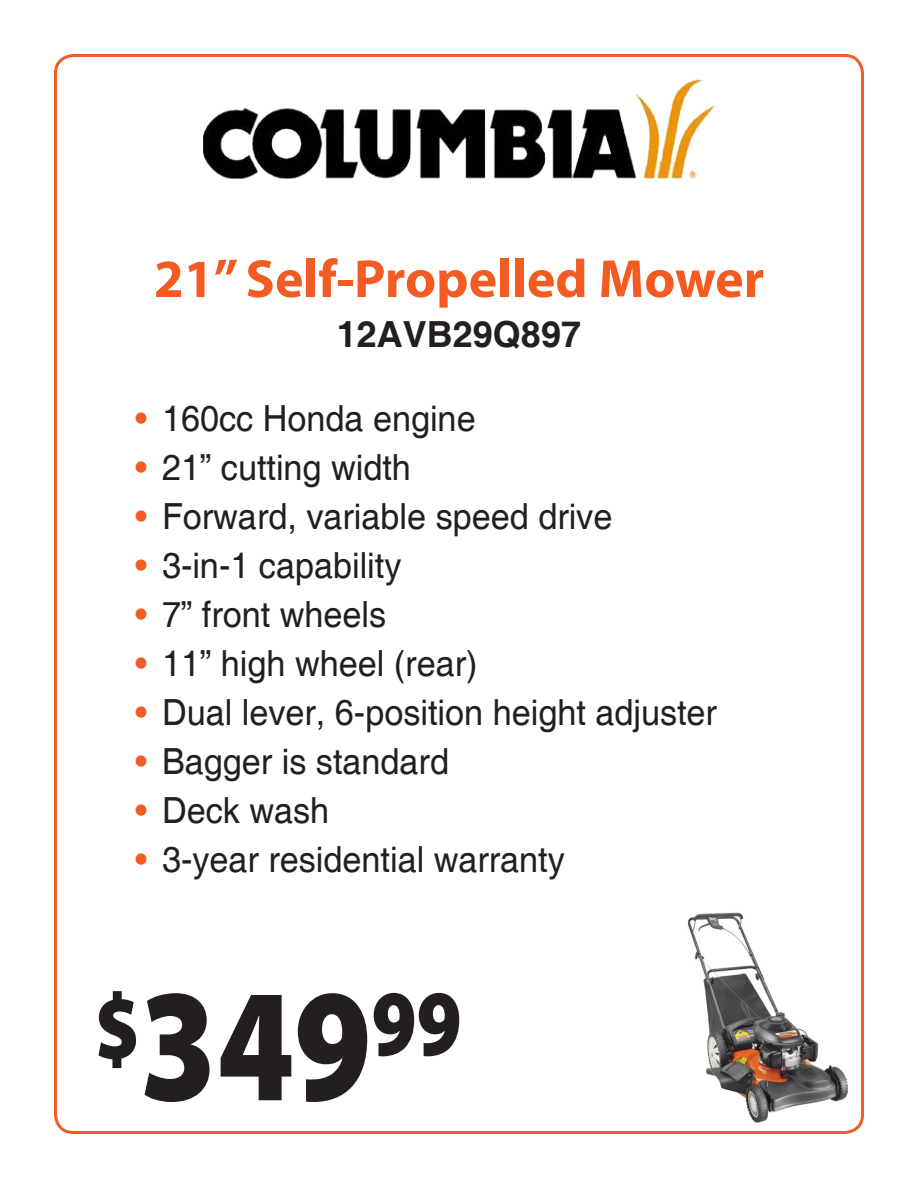
<style>
.page{position:relative;width:918px;height:1188px;background:#fff}
.page>*{position:absolute;margin:0;border:0;box-sizing:border-box;transform-origin:0 0}
.Pricing{font:900 94.5px "Myriad Pro";color:#231f20;scale:.83 1}
.Product{font:700 54px "Myriad Pro";color:#f25b21}
.Bullets{font:36px "Helvetica";color:#231f20;scale:.95 1}
.Model{font:700 36px "Helvetica";color:#231f20}
.s1{color:#f25b21}
.s2{font-size:162px}
</style>
<div class="page">
<img style="left:203px;top:78px;width:513px;height:101px">
<img style="left:687px;top:912px;width:161px;height:211px">
<p class="Product" style="left:154px;top:244px;width:612px">21” Self-Propelled Mower</p>
<p class="Model" style="left:337px;top:312px;width:246px">12AVB29Q897</p>
<p class="Bullets" style="left:135px;top:398px;width:360px"><span class="s1">•</span> 160cc Honda engine</p>
<p class="Bullets" style="left:135px;top:447px;width:292px"><span class="s1">•</span> 21” cutting width</p>
<p class="Bullets" style="left:135px;top:496px;width:504px"><span class="s1">•</span> Forward, variable speed drive</p>
<p class="Bullets" style="left:135px;top:545px;width:282px"><span class="s1">•</span> 3-in-1 capability</p>
<p class="Bullets" style="left:135px;top:594px;width:266px"><span class="s1">•</span> 7” front wheels</p>
<p class="Bullets" style="left:135px;top:643px;width:362px"><span class="s1">•</span> 11” high wheel (rear)</p>
<p class="Bullets" style="left:135px;top:692px;width:614px"><span class="s1">•</span> Dual lever, 6-position height adjuster</p>
<p class="Bullets" style="left:135px;top:741px;width:332px"><span class="s1">•</span> Bagger is standard</p>
<p class="Bullets" style="left:135px;top:790px;width:206px"><span class="s1">•</span> Deck wash</p>
<p class="Bullets" style="left:135px;top:839px;width:454px"><span class="s1">•</span> 3-year residential warranty</p>
<p class="Pricing" style="left:94px;top:960px;width:444px">$<span class="s2">349</span>99</p>
</div>
